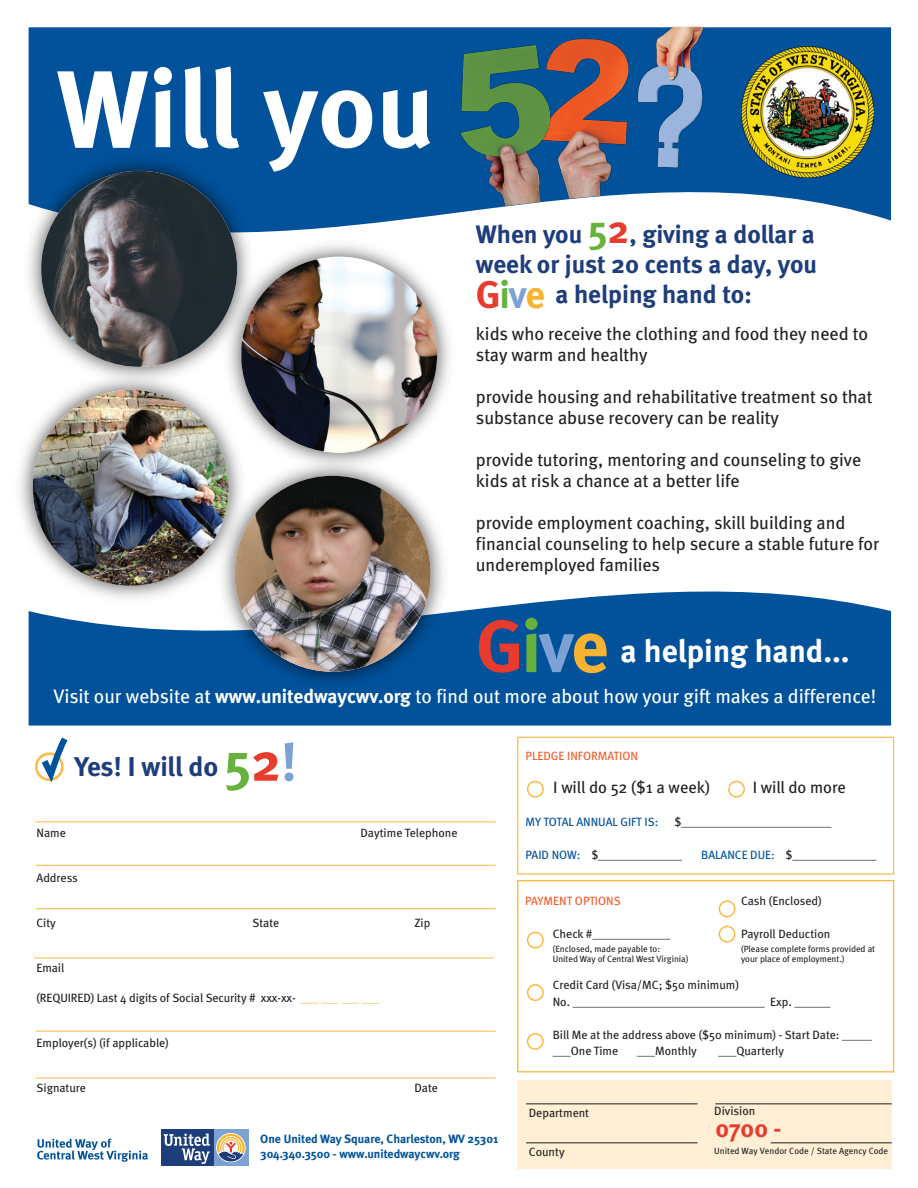
<style>
.page{position:relative;width:918px;height:1188px;background:#fff}
.page>*{position:absolute;margin:0;border:0;box-sizing:border-box;transform-origin:0 0}
.t1{font:700 109.05px "Meta";color:#fff}
.t2{font:700 73.95px "Meta";color:#e73b2e}
.t3{font:700 38.55px "Meta";color:#e73b2e}
.t4{font:700 31.65px "Meta";color:#fff}
.t5{font:700 27.15px "Meta";letter-spacing:-.005em;color:#1e3d7b}
.t6{font:700 25.2px/30px "Meta";color:#1e3d7b;text-align:center}
.t7{font:700 24.75px "Meta";color:#e73b2e}
.t8{font:19.5px "Meta";color:#fff}
.t9{font:18px/21px "Meta";color:#231f20}
.t10{font:16.5px "Meta";letter-spacing:-.005em;color:#231f20}
.t11{font:12px/16.5px "Meta";color:#231f20}
.t12{font:700 12px/14.4px "Meta";color:#01529b}
.t13{font:12px "Meta";color:#f15b2a}
.t14{font:12px "Meta";color:#01529b}
.t15{font:12px "Meta Book LF";letter-spacing:-.01em;color:#231f20}
.t16{font:9px "Meta";color:#231f20}
.s1{font-size:39.3px;color:#67b23f}
.s2{font-size:39.3px;color:#e73b2e}
.s3{color:#67b23f}
.s4{color:#7ca2d4}
.s5{color:#f8b431}
.s6{font-weight:700}
.s7{font-size:54.15px;color:#67b23f}
.s8{font-size:54.15px;color:#e73b2e}
.s9{font-size:54.15px;color:#7ca2d4}
.s10{color:#fdb945}
.s11{color:#01529b}
</style>
<div class="page">
<svg style="left:29px;top:27px;width:862px;height:205px;fill:#01529b"></svg>
<svg style="left:29px;top:591px;width:862px;height:135px;background:#115da1"></svg>
<div style="left:517px;top:880px;width:377px;height:193px;border:1px solid #fdb945"></div>
<div style="left:517px;top:737px;width:377px;height:138px;border:1px solid #fdb945"></div>
<div style="left:527px;top:932px;width:17px;height:17px;border:2px solid #fdb945;border-radius:50%"></div>
<div style="left:719px;top:926px;width:17px;height:17px;border:2px solid #fdb945;border-radius:50%"></div>
<div style="left:719px;top:900px;width:17px;height:17px;border:2px solid #fdb945;border-radius:50%"></div>
<div style="left:527px;top:781px;width:17px;height:17px;border:2px solid #fdb945;border-radius:50%"></div>
<div style="left:728px;top:781px;width:17px;height:17px;border:2px solid #fdb945;border-radius:50%"></div>
<div style="left:527px;top:984px;width:17px;height:17px;border:2px solid #fdb945;border-radius:50%"></div>
<div style="left:527px;top:1033px;width:17px;height:17px;border:2px solid #fdb945;border-radius:50%"></div>
<hr style="left:36px;top:821px;width:460px;height:1px;background:#fdb945">
<hr style="left:36px;top:865px;width:460px;height:1px;background:#fdb945">
<hr style="left:34px;top:958px;width:460px;height:1px;background:#fdb945">
<hr style="left:36px;top:908px;width:460px;height:1px;background:#fdb945">
<hr style="left:36px;top:1031px;width:460px;height:1px;background:#fdb945">
<hr style="left:36px;top:1078px;width:460px;height:1px;background:#fdb945">
<div style="left:35px;top:752px;width:29px;height:29px;border:3px solid #fdb945;border-radius:50%"></div>
<svg style="left:36px;top:737px;width:32px;height:46px"></svg>
<img style="left:810px;top:46px;width:64px;height:132px">
<div style="left:213px;top:1129px;width:36px;height:37px;background:#7ca2d4"></div>
<svg style="left:216px;top:1133px;width:30px;height:29px"></svg>
<svg style="left:217px;top:1134px;width:28px;height:28px"></svg>
<div style="left:161px;top:1129px;width:52px;height:37px;background:#1e3d7b"></div>
<svg style="left:164px;top:1134px;width:46px;height:30px"></svg>
<svg style="left:37px;top:1139px;width:111px;height:23px"></svg>
<img style="left:28px;top:114px;width:235px;height:220px">
<img style="left:41px;top:171px;width:196px;height:196px;border-radius:98px">
<img style="left:19px;top:334px;width:197px;height:281px">
<img style="left:33px;top:390px;width:196px;height:196px;border-radius:98px">
<img style="left:216px;top:232px;width:234px;height:219px">
<img style="left:241px;top:257px;width:196px;height:196px;border-radius:96px">
<img style="left:207px;top:451px;width:258px;height:275px">
<img style="left:235px;top:476px;width:196px;height:196px;border-radius:98px">
<div style="left:517px;top:1080px;width:375px;height:89px;background:#feefd5"></div>
<hr style="left:526px;top:1104px;width:172px;height:1px;background:#231f20">
<hr style="left:715px;top:1104px;width:177px;height:1px;background:#231f20">
<hr style="left:526px;top:1143px;width:172px;height:1px;background:#231f20">
<hr style="left:771px;top:1143px;width:121px;height:1px;background:#231f20">
<img style="left:570px;top:27px;width:240px;height:173px">
<img style="left:504px;top:31px;width:164px;height:175px">
<img style="left:420px;top:37px;width:169px;height:180px">
<h1 class="t1" style="left:57px;top:44px;width:379px">Will you</h1>
<h3 class="t6" style="left:476px;top:219px;width:343px">When you <span class="s1">5</span><span class="s2">2</span>, giving a dollar a week or just 20 cents a day, you a helping hand to:</h3>
<h3 class="t3" style="left:476px;top:271px;width:71px">G<span class="s3">i</span><span class="s4">v</span><span class="s5">e</span></h3>
<h3 class="t9" style="left:476px;top:323px;width:394px">kids who receive the clothing and food they need to stay warm and healthy</h3>
<h3 class="t9" style="left:476px;top:386px;width:398px">provide housing and rehabilitative treatment so that substance abuse recovery can be reality</h3>
<h3 class="t9" style="left:476px;top:449px;width:387px">provide tutoring, mentoring and counseling to give kids at risk a chance at a better life</h3>
<h3 class="t9" style="left:476px;top:512px;width:405px">provide employment coaching, skill building and financial counseling to help secure a stable future for underemployed families</h3>
<h2 class="t2" style="left:476px;top:602px;width:134px">G<span class="s3">i</span><span class="s4">v</span><span class="s5">e</span></h2>
<h3 class="t4" style="left:621px;top:632px;width:231px">a helping hand...</h3>
<h3 class="t8" style="left:53px;top:685px;width:824px">Visit our website at <span class="s6">www.unitedwaycwv.org</span> to find out more about how your gift makes a difference!</h3>
<h3 class="t5" style="left:74px;top:751px;width:224px">Yes! I will do <span class="s7">5</span><span class="s8">2</span><span class="s9">!</span></h3>
<p class="t11" style="left:37px;top:824px;width:31px">Name</p>
<p class="t11" style="left:361px;top:824px;width:98px">Daytime Telephone</p>
<p class="t11" style="left:37px;top:869px;width:43px">Address</p>
<p class="t11" style="left:37px;top:914px;width:21px">City</p>
<p class="t11" style="left:253px;top:914px;width:28px">State</p>
<p class="t11" style="left:415px;top:914px;width:17px">Zip</p>
<p class="t15" style="left:37px;top:961px;width:29px">Email</p>
<p class="t11" style="left:37px;top:989px;width:344px">(REQUIRED) Last 4 digits of Social Security # xxx-xx- <span class="s10">___ ___ ___ ___</span></p>
<p class="t11" style="left:37px;top:1034px;width:134px">Employer(s) (if applicable)</p>
<p class="t11" style="left:37px;top:1079px;width:51px">Signature</p>
<p class="t11" style="left:415px;top:1079px;width:25px">Date</p>
<p class="t12" style="left:260px;top:1132px;width:239px">One United Way Square, Charleston, WV 25301<br>304.340.3500 - www.unitedwaycwv.org</p>
<p class="t13" style="left:526px;top:749px;width:114px">PLEDGE INFORMATION</p>
<h3 class="t10" style="left:553px;top:778px;width:158px">I will do 52 ($1 a week)</h3>
<h3 class="t10" style="left:753px;top:778px;width:95px">I will do more</h3>
<p class="t14" style="left:526px;top:815px;width:134px">MY TOTAL ANNUAL GIFT IS:</p>
<p class="t11" style="left:675px;top:813px;width:158px">$_________________________</p>
<p class="t11" style="left:526px;top:846px;width:158px"><span class="s11">PAID NOW:</span> $______________</p>
<p class="t11" style="left:701px;top:846px;width:177px"><span class="s11">BALANCE DUE:</span> $______________</p>
<p class="t13" style="left:525px;top:894px;width:97px">PAYMENT OPTIONS</p>
<p class="t11" style="left:741px;top:893px;width:82px">Cash (Enclosed)</p>
<p class="t11" style="left:553px;top:926px;width:119px">Check #_____________</p>
<p class="t11" style="left:741px;top:926px;width:91px">Payroll Deduction</p>
<p class="t16" style="left:553px;top:944px;width:109px">(Enclosed, made payable to:</p>
<p class="t16" style="left:741px;top:944px;width:136px">(Please complete forms provided at</p>
<p class="t16" style="left:553px;top:954px;width:137px">United Way of Central West Virginia)</p>
<p class="t16" style="left:741px;top:954px;width:105px">your place of employment.)</p>
<p class="t11" style="left:553px;top:977px;width:279px">Credit Card (Visa/MC; $50 minimum)<br>No. ________________________________ Exp. ______</p>
<p class="t11" style="left:553px;top:1026px;width:321px">Bill Me at the address above ($50 minimum) - Start Date: _____ ___One Time</p>
<p class="t11" style="left:637px;top:1043px;width:61px">___Monthly</p>
<p class="t11" style="left:718px;top:1043px;width:67px">___Quarterly</p>
<p class="t11" style="left:529px;top:1104px;width:62px">Department</p>
<p class="t11" style="left:714px;top:1103px;width:43px">Division</p>
<p class="t11" style="left:529px;top:1144px;width:37px">County</p>
<p class="t16" style="left:714px;top:1146px;width:175px">United Way Vendor Code / State Agency Code</p>
<h3 class="t7" style="left:716px;top:1114px;width:67px">0700 -</h3>
</div>
